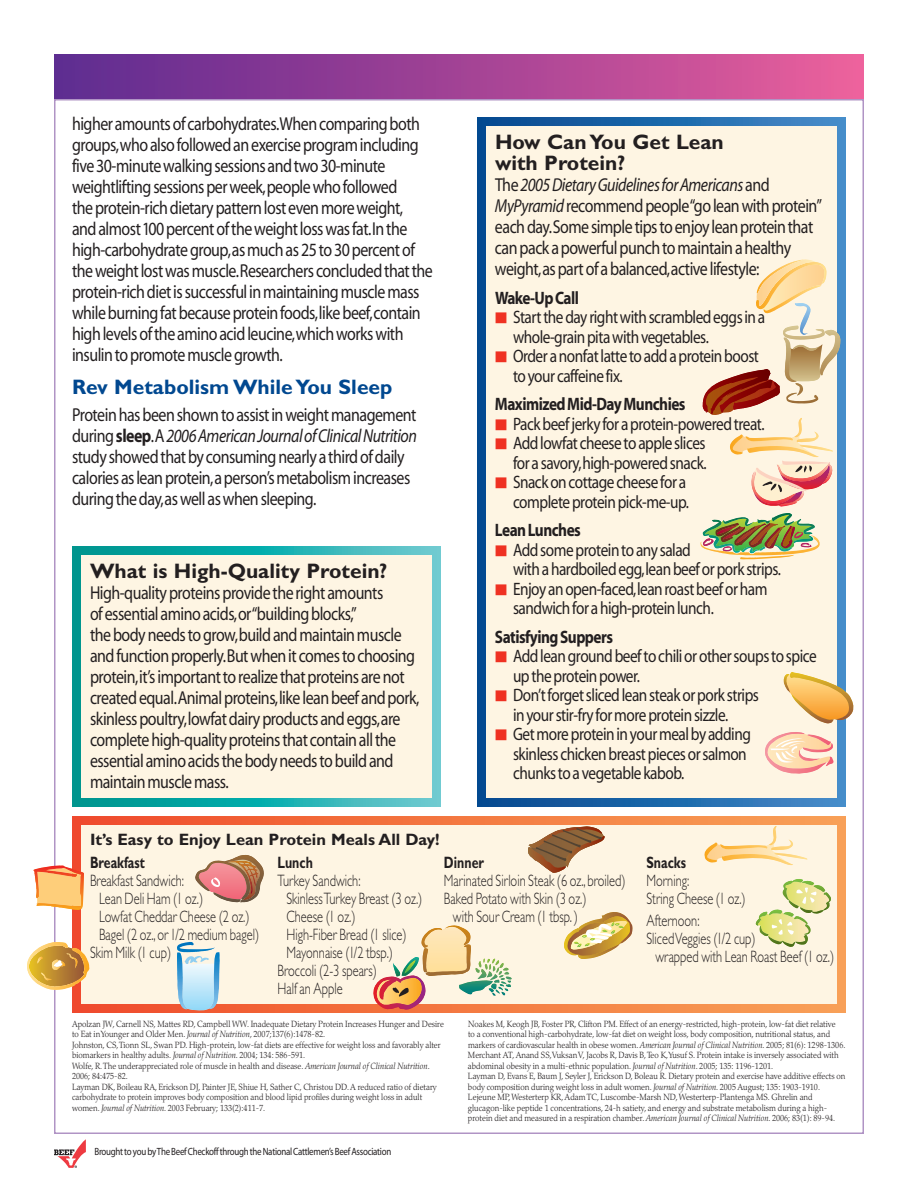
<style>
.page{position:relative;width:918px;height:1188px;background:#fff}
.page>*{position:absolute;margin:0;border:0;box-sizing:border-box;transform-origin:0 0}
.t1{font:700 21px/21px "Gill Sans";color:#231f20}
.t2{font:700 21px "Gill Sans";color:#014890}
.t3{font:18.75px/21px "Myriad";letter-spacing:-.03em;color:#231f20;scale:.85 1}
.t4{font:18px/19.5px "Myriad";letter-spacing:-.03em;color:#231f20;scale:.85 1}
.t5{font:700 18px "Myriad";letter-spacing:-.035em;color:#231f20;scale:.85 1}
.t6{font:300 16.5px/18px "Gill Sans";color:#231f20;scale:.75 1}
.t7{font:700 16.5px/22.5px "Gill Sans";color:#231f20}
.t8{font:700 16.5px "Gill Sans";color:#231f20;scale:.75 1}
.t9{font:10.5px "Myriad";letter-spacing:-.03em;color:#231f20;scale:.85 1}
.t10{font:300 9px/10.5px "Palatino";color:#231f20;scale:.9 1}
.s1{font-weight:700}
.s2{font-style:italic}
.s3{font-family:"European Pi Three";font-size:12px;color:#ef3122}
</style>
<div class="page">
<div style="left:54px;top:54px;width:810px;height:45px;background:linear-gradient(to right,#5c2990,#ea5e9b)"></div>
<svg style="left:72px;top:546px;width:369px;height:261px;background:#2bafaf"></svg>
<div style="left:81px;top:555px;width:351px;height:243px;background:#fef5e3"></div>
<div style="left:72px;top:816px;width:774px;height:196px;background:linear-gradient(to right,#ef4c2c,#f8a357)"></div>
<div style="left:81px;top:825px;width:756px;height:179px;background:#fef5e3"></div>
<div style="left:477px;top:117px;width:369px;height:690px;background:linear-gradient(to right,#00478e,#438bc9)"></div>
<div style="left:486px;top:126px;width:351px;height:672px;background:#fef5e3"></div>
<svg style="left:195px;top:855px;width:69px;height:48px"></svg>
<svg style="left:703px;top:260px;width:137px;height:246px"></svg>
<img style="left:700px;top:513px;width:120px;height:46px">
<svg style="left:784px;top:672px;width:69px;height:51px"></svg>
<svg style="left:765px;top:732px;width:68px;height:42px"></svg>
<svg style="left:33px;top:866px;width:51px;height:44px;background:#fab875"></svg>
<svg style="left:27px;top:942px;width:62px;height:48px"></svg>
<svg style="left:177px;top:942px;width:43px;height:68px"></svg>
<svg style="left:564px;top:912px;width:68px;height:47px"></svg>
<svg style="left:528px;top:827px;width:77px;height:46px"></svg>
<svg style="left:704px;top:826px;width:104px;height:39px"></svg>
<img style="left:374px;top:925px;width:138px;height:85px">
<svg style="left:756px;top:879px;width:75px;height:68px"></svg>
<svg style="left:54px;top:1139px;width:32px;height:29px"></svg>
<p class="t3" style="left:72px;top:115px;width:426px">higher amounts of carbohydrates.When comparing both groups,who also followed an exercise program including five 30-minute walking sessions and two 30-minute weightlifting sessions per week,people who followed<br>the protein-rich dietary pattern lost even more weight,<br>and almost100 percent of the weight loss was fat.In the high-carbohydrate group,as much as 25 to 30 percent of the weight lost was muscle.Researchers concluded that the protein-rich diet is successful in maintaining muscle mass while burning fat because protein foods,like beef,contain high levels of the amino acid leucine,which works with insulin to promote muscle growth.</p>
<h1 class="t2" style="left:72px;top:380px;width:322px">Rev Metabolism While You Sleep</h1>
<p class="t3" style="left:72px;top:406px;width:407px">Protein has been shown to assist in weight management during <span class="s1">sleep</span>.A <span class="s2">2006 American Journal of Clinical Nutrition </span>study showed that by consuming nearly a third of daily calories as lean protein,a person’s metabolism increases during the day,as well as when sleeping.</p>
<h1 class="t1" style="left:90px;top:563px;width:299px">What is High-Quality Protein?</h1>
<p class="t3" style="left:90px;top:584px;width:389px">High-quality proteins provide the right amounts<br>of essential amino acids,or “building blocks,”<br>the body needs to grow,build and maintain muscle and function properly.But when it comes to choosing protein,it’s important to realize that proteins are not created equal.Animal proteins,like lean beef and pork, skinless poultry,lowfat dairy products and eggs,are complete high-quality proteins that contain all the essential amino acids the body needs to build and maintain muscle mass.</p>
<h1 class="t1" style="left:495px;top:134px;width:230px">How Can You Get Lean with Protein?</h1>
<p class="t3" style="left:495px;top:176px;width:386px">The <span class="s2">2005 Dietary Guidelines for Americans</span>and <span class="s2">MyPyramid</span>recommend people “go lean with protein” each day.Some simple tips to enjoy lean protein that can pack a powerful punch to maintain a healthy weight,as part of a balanced,active lifestyle:</p>
<h3 class="t5" style="left:495px;top:291px;width:100px">Wake-Up Call</h3>
<h3 class="t4" style="left:513px;top:309px;width:298px;text-indent:-18px"><span class="s3">-</span> Start the day right with scrambled eggs in a whole-grain pita with vegetables.</h3>
<h3 class="t4" style="left:513px;top:348px;width:291px;text-indent:-18px"><span class="s3">-</span> Order a nonfat latte to add a protein boost to your caffeine fix.</h3>
<h3 class="t5" style="left:495px;top:398px;width:226px">Maximized Mid-Day Munchies</h3>
<h3 class="t4" style="left:495px;top:415px;width:319px"><span class="s3">-</span> Pack beef jerky for a protein-powered treat.</h3>
<h3 class="t4" style="left:495px;top:435px;width:250px;text-align:right"><span class="s3">-</span> Add lowfat cheese to apple slices for a savory,high-powered snack.</h3>
<h3 class="t4" style="left:495px;top:474px;width:230px;text-align:right"><span class="s3">-</span> Snack on cottage cheese for a complete protein pick-me-up.</h3>
<h3 class="t5" style="left:495px;top:524px;width:103px">Lean Lunches</h3>
<h3 class="t4" style="left:513px;top:541px;width:317px;text-indent:-18px"><span class="s3">-</span> Add some protein to any salad<br>with a hardboiled egg,lean beef or pork strips.</h3>
<h3 class="t4" style="left:513px;top:580px;width:301px;text-indent:-18px"><span class="s3">-</span> Enjoy an open-faced,lean roast beef or ham sandwich for a high-protein lunch.</h3>
<h3 class="t5" style="left:495px;top:630px;width:140px">Satisfying Suppers</h3>
<h3 class="t4" style="left:513px;top:648px;width:359px;text-indent:-18px"><span class="s3">-</span> Add lean ground beef to chili or other soups to spice up the protein power.</h3>
<h3 class="t4" style="left:513px;top:687px;width:291px;text-indent:-18px"><span class="s3">-</span> Don’t forget sliced lean steak or pork strips in your stir-fry for more protein sizzle.</h3>
<h3 class="t4" style="left:513px;top:726px;width:281px;text-indent:-18px"><span class="s3">-</span> Get more protein in your meal by adding skinless chicken breast pieces or salmon chunks to a vegetable kabob.</h3>
<h3 class="t7" style="left:90px;top:830px;width:351px">It’s Easy to Enjoy Lean Protein Meals All Day!<br>Breakfast</h3>
<h3 class="t6" style="left:90px;top:873px;width:127px">Breakfast Sandwich:</h3>
<h3 class="t6" style="left:99px;top:891px;width:140px">Lean Deli Ham (1 oz.)</h3>
<h3 class="t6" style="left:99px;top:909px;width:202px">Lowfat Cheddar Cheese (2 oz.)</h3>
<h3 class="t6" style="left:99px;top:927px;width:215px">Bagel (2 oz., or 1/2 medium bagel)</h3>
<h3 class="t6" style="left:90px;top:945px;width:110px">Skim Milk (1 cup)</h3>
<h3 class="t8" style="left:444px;top:856px;width:55px">Dinner</h3>
<h3 class="t6" style="left:444px;top:873px;width:244px">Marinated Sirloin Steak (6 oz., broiled)</h3>
<h3 class="t6" style="left:444px;top:891px;width:192px">Baked Potato with Skin (3 oz.)</h3>
<h3 class="t6" style="left:453px;top:909px;width:168px">with Sour Cream (1 tbsp. )</h3>
<h3 class="t8" style="left:278px;top:856px;width:49px">Lunch</h3>
<h3 class="t6" style="left:278px;top:873px;width:112px">Turkey Sandwich:</h3>
<h3 class="t6" style="left:287px;top:891px;width:183px">Skinless Turkey Breast (3 oz.)</h3>
<h3 class="t6" style="left:287px;top:909px;width:94px">Cheese (1 oz.)</h3>
<h3 class="t6" style="left:287px;top:927px;width:162px">High-Fiber Bread (1 slice)</h3>
<h3 class="t6" style="left:287px;top:945px;width:143px">Mayonnaise (1/2 tbsp.)</h3>
<h3 class="t6" style="left:278px;top:963px;width:134px">Broccoli (2-3 spears)</h3>
<h3 class="t6" style="left:278px;top:981px;width:88px">Half an Apple</h3>
<h3 class="t8" style="left:647px;top:856px;width:54px">Snacks</h3>
<h3 class="t6" style="left:647px;top:873px;width:134px">Morning:<br>String Cheese (1 oz.)</h3>
<h3 class="t6" style="left:647px;top:914px;width:72px">Afternoon:</h3>
<h3 class="t6" style="left:647px;top:932px;width:147px">Sliced Veggies (1/2 cup)</h3>
<h3 class="t6" style="left:656px;top:950px;width:240px">wrapped with Lean Roast Beef (1 oz.)</h3>
<p class="t10" style="left:72px;top:1019px;width:415px">Apolzan JW, Carnell NS, Mattes RD, Campbell WW. Inadequate Dietary Protein Increases Hunger and Desire to Eat in Younger and Older Men. <span class="s2">Journal of Nutrition</span>, 2007;137(6):1478-82.<br>Johnston, CS, Tionn SL, Swan PD. High-protein, low-fat diets are effective for weight loss and favorably alter biomarkers in healthy adults. <span class="s2">Journal of Nutrition</span>. 2004; 134: 586-591.<br>Wolfe, R. The underappreciated role of muscle in health and disease. <span class="s2">American Journal of Clinical Nutrition</span>.<br>2006; 84:475-82.<br>Layman DK, Boileau RA, Erickson DJ, Painter JE, Shiue H, Sather C, Christou DD. A reduced ratio of dietary carbohydrate to protein improves body composition and blood lipid profiles during weight loss in adult women. <span class="s2">Journal of Nutrition</span>. 2003 February; 133(2):411-7.</p>
<p class="t9" style="left:94px;top:1147px;width:351px">Brought to you by The Beef Checkoff through the National Cattlemen’s Beef Association</p>
<p class="t10" style="left:468px;top:1019px;width:421px">Noakes M, Keogh JB, Foster PR, Clifton PM. Effect of an energy-restricted, high-protein, low-fat diet relative<br>to a conventional high-carbohydrate, low-fat diet on weight loss, body composition, nutritional status, and markers of cardiovascular health in obese women. <span class="s2">American Journal of Clinical Nutrition</span>. 2005; 81(6): 1298-1306.<br>Merchant AT, Anand SS, Vuksan V, Jacobs R, Davis B, Teo K, Yusuf S. Protein intake is inversely associated with abdominal obesity in a multi-ethnic population. <span class="s2">Journal of Nutrition</span>. 2005; 135: 1196-1201.<br>Layman D, Evans E, Baum J, Seyler J, Erickson D, Boleau R. Dietary protein and exercise have additive effects on body composition during weight loss in adult women. <span class="s2">Journal of Nutrition</span>. 2005 August; 135: 1903-1910.<br>Lejeune MP, Westerterp KR, Adam TC, Luscombe-Marsh ND, Westerterp-Plantenga MS. Ghrelin and glucagon-like peptide 1 concentrations, 24-h satiety, and energy and substrate metabolism during a high&shy;protein diet and measured in a respiration chamber. <span class="s2">American Journal of Clinical Nutrition</span>. 2006; 83(1): 89-94.</p>
</div>
